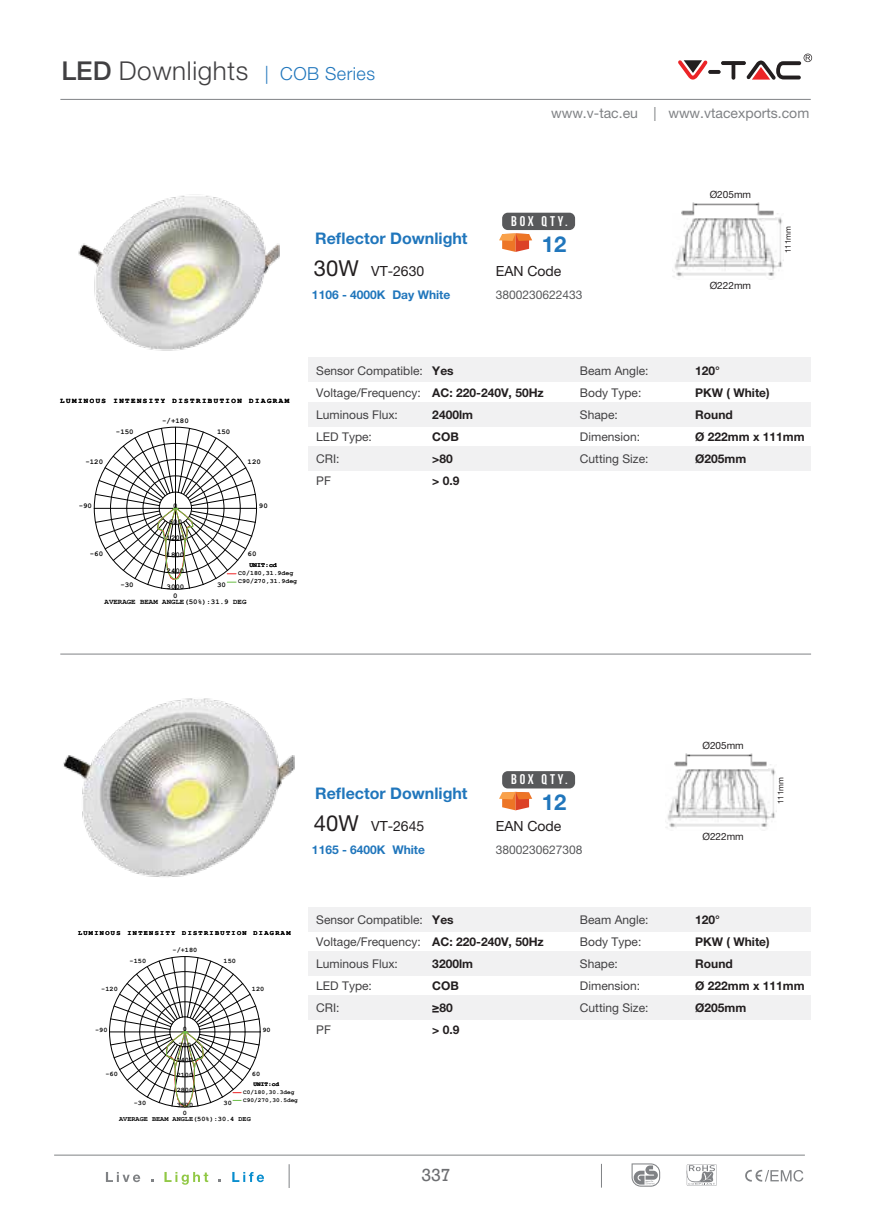
<style>
.page{position:relative;width:874px;height:1225px;background:#fff}
.page>*{position:absolute;margin:0;border:0;box-sizing:border-box;transform-origin:0 0}
.t1{font:300 26px "Helvetica Neue LT Pro";letter-spacing:.025em;color:#414042}
.t2{font:700 22px "Helvetica Neue LT Pro";color:#2076bc}
.t3{font:18px "Rockwell";color:#6d6e71}
.t4{font:700 16px "Helvetica Neue LT Pro";color:#2076bc}
.t5{font:14px "Helvetica Neue LT Pro";color:#231f20}
.t6{font:14px "Helvetica Neue LT Pro";color:#808285}
.t7{font:700 14px "Bebas Neue";letter-spacing:.2em;color:#fff}
.t8{font:12px/22px "Helvetica Neue LT Pro";color:#414042}
.t9{font:700 12px/22px "Helvetica Neue LT Pro";color:#231f20}
.t10{font:700 12px "Helvetica Neue LT Pro";color:#2076bc}
.t11{font:12px "Helvetica Neue LT Pro";color:#58595b}
.t12{font:10px "Helvetica Neue LT Pro";color:#231f20}
.t13{font:8px "Helvetica Neue LT Pro";color:#231f20}
.t14{font:700 7.4px/16.2px "Courier New";color:#010101;text-align:center}
.t15{font:700 7.4px "Courier New";letter-spacing:.2em;color:#010101}
.t16{font:700 6.8px "Courier New";color:#010101}
.t17{font:700 6.8px "Courier New";letter-spacing:.2em;color:#010101}
.t18{font:700 6.6px/8.4px "Courier New";letter-spacing:.005em;color:#010101}
.t19{font:700 6px/7.8px "Courier New";letter-spacing:.005em;color:#010101}
.s1{font-weight:500}
.s2{font-size:18px;color:#2076bc}
.s3{font-size:22px}
</style>
<div class="page">
<hr style="left:60px;top:654px;width:750px;height:1px;background:#808285">
<div style="left:308px;top:358px;width:502px;height:24px;background:#f1f1f2"></div>
<div style="left:308px;top:402px;width:502px;height:24px;background:#f1f1f2"></div>
<div style="left:308px;top:446px;width:502px;height:25px;background:#f1f1f2"></div>
<div style="left:308px;top:907px;width:502px;height:24px;background:#f1f1f2"></div>
<div style="left:308px;top:951px;width:502px;height:24px;background:#f1f1f2"></div>
<div style="left:308px;top:995px;width:502px;height:24px;background:#f1f1f2"></div>
<img style="left:672px;top:217px;width:110px;height:60px">
<img style="left:681px;top:202px;width:93px;height:16px">
<img style="left:665px;top:765px;width:110px;height:63px">
<img style="left:673px;top:753px;width:93px;height:16px">
<svg style="left:94px;top:426px;width:163px;height:164px"></svg>
<svg style="left:109px;top:956px;width:151px;height:151px"></svg>
<img style="left:63px;top:698px;width:232px;height:179px">
<img style="left:78px;top:194px;width:247px;height:164px">
<svg style="left:499px;top:233px;width:33px;height:19px"></svg>
<div style="left:502px;top:213px;width:72px;height:17px;background:#58595b;border-radius:6px"></div>
<svg style="left:499px;top:792px;width:33px;height:18px"></svg>
<div style="left:502px;top:771px;width:72px;height:17px;background:#58595b;border-radius:6px"></div>
<svg style="left:686px;top:1164px;width:30px;height:21px"></svg>
<svg style="left:631px;top:1163px;width:28px;height:23px"></svg>
<svg style="left:745px;top:1169px;width:58px;height:12px"></svg>
<svg style="left:106px;top:1172px;width:34px;height:10px"></svg>
<svg style="left:164px;top:1172px;width:44px;height:12px"></svg>
<svg style="left:232px;top:1172px;width:32px;height:10px"></svg>
<svg style="left:288px;top:1164px;width:1px;height:24px"></svg>
<hr style="left:54px;top:1154px;width:750px;height:1px;background:#808285">
<hr style="left:60px;top:99px;width:750px;height:1px;background:#808285">
<svg style="left:707px;top:70px;width:13px;height:4px"></svg>
<svg style="left:720px;top:61px;width:25px;height:4px"></svg>
<svg style="left:731px;top:62px;width:4px;height:18px"></svg>
<svg style="left:678px;top:60px;width:29px;height:20px"></svg>
<svg style="left:746px;top:54px;width:65px;height:26px"></svg>
<h1 class="t1" style="left:61px;top:55px;width:315px"><span class="s1">LED</span> Downlights <span class="s2">| COB Series</span></h1>
<h3 class="t4" style="left:315px;top:228px;width:154px">Reflector Downlight</h3>
<p class="t6" style="left:551px;top:105px;width:259px">www.v-tac.eu | www.vtacexports.com</p>
<p class="t7" style="left:511px;top:213px;width:58px">BOX QTY.</p>
<h2 class="t2" style="left:541px;top:230px;width:26px">12</h2>
<p class="t12" style="left:709px;top:189px;width:43px">Ø205mm</p>
<p class="t13" style="left:782px;top:253px;width:28px;rotate:-90deg">111mm</p>
<p class="t5" style="left:314px;top:263px;width:112px"><span class="s3">30W</span> VT-2630</p>
<p class="t5" style="left:495px;top:263px;width:67px">EAN Code</p>
<p class="t10" style="left:312px;top:287px;width:140px">1106 - 4000K Day White</p>
<p class="t11" style="left:495px;top:288px;width:88px">3800230622433</p>
<p class="t12" style="left:709px;top:280px;width:43px">Ø222mm</p>
<p class="t15" style="left:60px;top:396px;width:230px">LUMINOUS INTENSITY DISTRIBUTION DIAGRAM</p>
<p class="t14" style="left:116px;top:423px;width:19px">-150</p>
<p class="t14" style="left:162px;top:412px;width:28px">-/+180</p>
<p class="t14" style="left:217px;top:423px;width:15px">150</p>
<p class="t14" style="left:85px;top:453px;width:19px">-120</p>
<p class="t14" style="left:79px;top:497px;width:15px">-90</p>
<p class="t14" style="left:247px;top:453px;width:15px">120</p>
<p class="t14" style="left:166px;top:497px;width:19px">0<br>600<br>1200<br>1800<br>2400<br>3000</p>
<p class="t14" style="left:259px;top:498px;width:10px">90</p>
<p class="t14" style="left:90px;top:545px;width:15px">-60</p>
<p class="t14" style="left:247px;top:545px;width:10px">60</p>
<p class="t18" style="left:238px;top:560px;width:60px;text-indent:11px">UNIT:cd<br>C0/180,31.9deg<br>C90/270,31.9deg</p>
<p class="t14" style="left:104px;top:593px;width:143px">AVERAGE BEAM ANGLE(50%):31.9 DEG</p>
<p class="t14" style="left:120px;top:576px;width:15px">-30</p>
<p class="t14" style="left:217px;top:576px;width:10px">30</p>
<p class="t14" style="left:173px;top:587px;width:6px">0</p>
<p class="t8" style="left:316px;top:359px;width:108px">Sensor Compatible:<br>Voltage/Frequency:<br>Luminous Flux:<br>LED Type:<br>CRI:<br>PF</p>
<p class="t9" style="left:432px;top:359px;width:113px">Yes<br>AC: 220-240V, 50Hz<br>2400lm<br>COB<br>&gt;80<br>&gt; 0.9</p>
<p class="t8" style="left:579px;top:359px;width:70px">Beam Angle:<br>Body Type:<br>Shape:<br>Dimension:<br>Cutting Size:</p>
<p class="t9" style="left:695px;top:359px;width:111px">120°<br>PKW ( White)<br>Round<br>Ø 222mm x 111mm<br>Ø205mm</p>
<h3 class="t4" style="left:315px;top:783px;width:154px">Reflector Downlight</h3>
<p class="t7" style="left:511px;top:772px;width:58px">BOX QTY.</p>
<h2 class="t2" style="left:541px;top:789px;width:26px">12</h2>
<p class="t5" style="left:314px;top:817px;width:112px"><span class="s3">40W</span> VT-2645</p>
<p class="t5" style="left:495px;top:817px;width:67px">EAN Code</p>
<p class="t10" style="left:312px;top:842px;width:114px">1165 - 6400K White</p>
<p class="t11" style="left:495px;top:842px;width:88px">3800230627308</p>
<p class="t12" style="left:702px;top:740px;width:43px">Ø205mm</p>
<p class="t12" style="left:702px;top:830px;width:43px">Ø222mm</p>
<p class="t13" style="left:775px;top:804px;width:28px;rotate:-90deg">111mm</p>
<p class="t17" style="left:78px;top:929px;width:214px">LUMINOUS INTENSITY DISTRIBUTION DIAGRAM</p>
<p class="t16" style="left:130px;top:956px;width:18px">-150</p>
<p class="t16" style="left:172px;top:946px;width:26px">-/+180</p>
<p class="t16" style="left:223px;top:956px;width:14px">150</p>
<p class="t16" style="left:101px;top:984px;width:18px">-120</p>
<p class="t16" style="left:95px;top:1025px;width:14px">-90</p>
<p class="t16" style="left:105px;top:1070px;width:14px">-60</p>
<p class="t16" style="left:252px;top:984px;width:14px">120</p>
<p class="t16" style="left:183px;top:1025px;width:6px">0</p>
<p class="t16" style="left:179px;top:1040px;width:14px">700</p>
<p class="t16" style="left:177px;top:1055px;width:18px">1400</p>
<p class="t16" style="left:177px;top:1070px;width:18px">2100</p>
<p class="t16" style="left:177px;top:1085px;width:18px">2800</p>
<p class="t16" style="left:177px;top:1100px;width:18px">3500</p>
<p class="t16" style="left:262px;top:1025px;width:10px">90</p>
<p class="t16" style="left:252px;top:1070px;width:10px">60</p>
<p class="t19" style="left:243px;top:1080px;width:56px;text-indent:10px">UNIT:cd<br>C0/180,30.3deg<br>C90/270,30.5deg</p>
<p class="t16" style="left:119px;top:1114px;width:133px">AVERAGE BEAM ANGLE(50%):30.4 DEG</p>
<p class="t16" style="left:134px;top:1098px;width:14px">-30</p>
<p class="t16" style="left:223px;top:1098px;width:10px">30</p>
<p class="t16" style="left:183px;top:1108px;width:6px">0</p>
<p class="t8" style="left:316px;top:908px;width:108px">Sensor Compatible:<br>Voltage/Frequency:<br>Luminous Flux:<br>LED Type:<br>CRI:<br>PF</p>
<p class="t9" style="left:432px;top:908px;width:113px">Yes<br>AC: 220-240V, 50Hz<br>3200lm<br>COB<br>≥80<br>&gt; 0.9</p>
<p class="t8" style="left:579px;top:908px;width:70px">Beam Angle:<br>Body Type:<br>Shape:<br>Dimension:<br>Cutting Size:</p>
<p class="t9" style="left:695px;top:908px;width:111px">120°<br>PKW ( White)<br>Round<br>Ø 222mm x 111mm<br>Ø205mm</p>
<h3 class="t3" style="left:421px;top:1164px;width:31px">337</h3>
</div>
